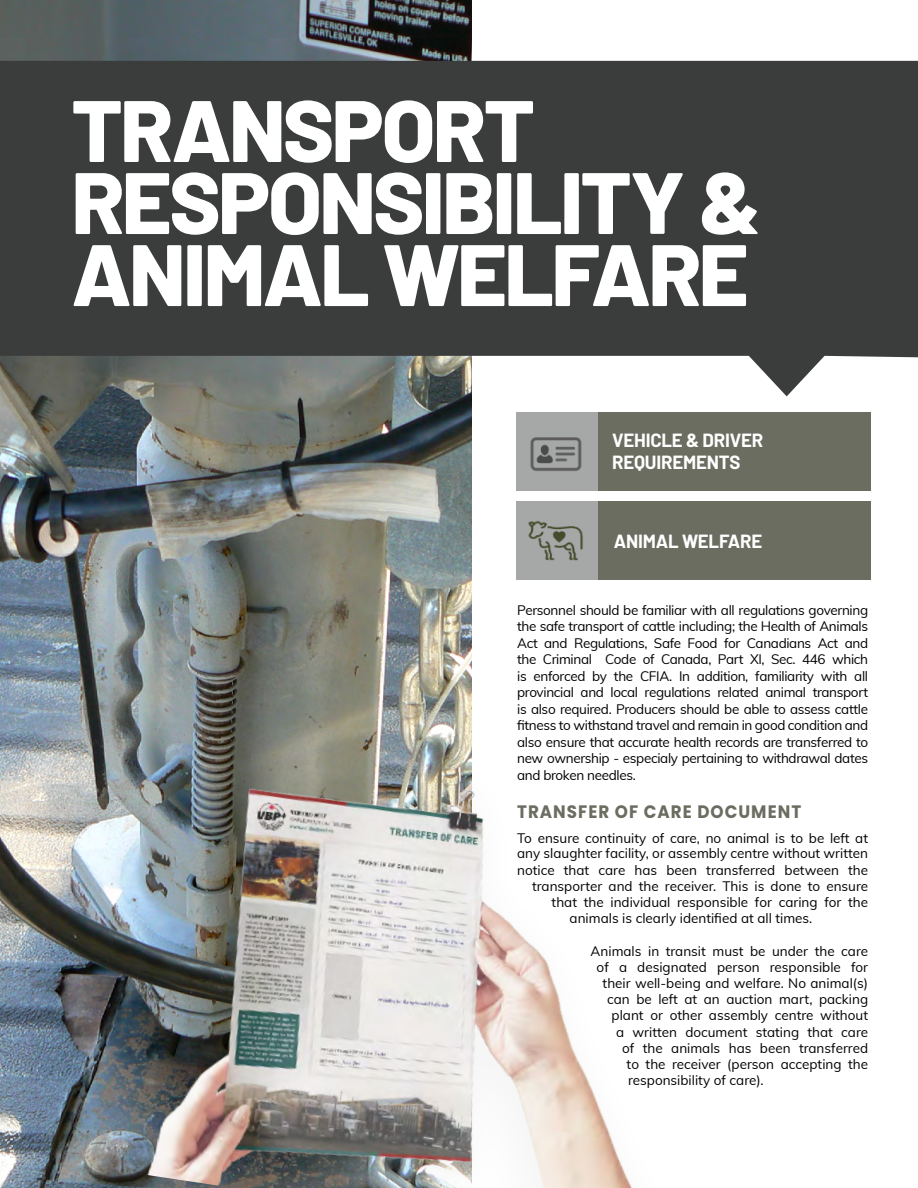
<style>
.page{position:relative;width:918px;height:1188px;background:#fff}
.page>*{position:absolute;margin:0;border:0;box-sizing:border-box;transform-origin:0 0}
.t1{font:800 87px/72px "Barlow";letter-spacing:-.03em;color:#fff}
.t2{font:700 18.6px/22.4px "Barlow";letter-spacing:-.01em;color:#fff}
.t3{font:700 18px "Poppins";letter-spacing:.06em;color:#6c6d61;scale:.93 1}
.t4{font:13.5px/16.5px "Muli";color:#000;text-align:justify}
</style>
<div class="page">
<img style="left:0;top:0;width:472px;height:1188px">
<svg style="left:0;top:61px;width:918px;height:335px;background:#484a4a"></svg>
<div style="left:597px;top:412px;width:274px;height:79px;background:#6c6d61"></div>
<div style="left:516px;top:412px;width:81px;height:79px;background:#a5a8a6"></div>
<div style="left:597px;top:502px;width:274px;height:78px;background:#6c6d61"></div>
<div style="left:516px;top:502px;width:81px;height:78px;background:#a5a8a6"></div>
<img style="left:530px;top:437px;width:52px;height:34px">
<img style="left:528px;top:521px;width:55px;height:40px">
<img style="left:10px;top:712px;width:623px;height:476px">
<h1 class="t1" style="left:71px;top:95px;width:692px">TRANSPORT<br>RESPONSIBILITY &amp;<br>ANIMAL WELFARE</h1>
<h2 class="t2" style="left:612px;top:429px;width:153px">VEHICLE &amp; DRIVER<br>REQUIREMENTS</h2>
<h2 class="t2" style="left:614px;top:530px;width:150px">ANIMAL WELFARE</h2>
<p class="t4" style="left:517px;top:601px;width:353px">Personnel should be familiar with all regulations governing the safe transport of cattle including; the Health of Animals Act and Regulations, Safe Food for Canadians Act and the Criminal Code of Canada, Part XI, Sec. 446 which is enforced by the CFIA. In addition, familiarity with all provincial and local regulations related animal transport is also required. Producers should be able to assess cattle fitness to withstand travel and remain in good condition and also ensure that accurate health records are transferred to new ownership - especialy pertaining to withdrawal dates and broken needles.</p>
<h3 class="t3" style="left:517px;top:801px;width:307px">TRANSFER OF CARE DOCUMENT</h3>
<p class="t4" style="left:517px;top:830px;width:352px">To ensure continuity of care, no animal is to be left at</p>
<p class="t4" style="left:517px;top:845px;width:353px">any slaughter facility, or assembly centre without written</p>
<p class="t4" style="left:517px;top:861px;width:353px">notice that care has been transferred between the</p>
<p class="t4" style="left:532px;top:877px;width:338px">transporter and the receiver. This is done to ensure</p>
<p class="t4" style="left:552px;top:893px;width:318px">that the individual responsible for caring for the</p>
<p class="t4" style="left:570px;top:909px;width:244px">animals is clearly identified at all times.</p>
<p class="t4" style="left:591px;top:942px;width:279px">Animals in transit must be under the care</p>
<p class="t4" style="left:597px;top:958px;width:273px">of a designated person responsible for</p>
<p class="t4" style="left:603px;top:974px;width:267px">their well-being and welfare. No animal(s)</p>
<p class="t4" style="left:607px;top:990px;width:263px">can be left at an auction mart, packing</p>
<p class="t4" style="left:612px;top:1007px;width:258px">plant or other assembly centre without</p>
<p class="t4" style="left:616px;top:1023px;width:254px">a written document stating that care</p>
<p class="t4" style="left:622px;top:1039px;width:248px">of the animals has been transferred</p>
<p class="t4" style="left:627px;top:1055px;width:243px">to the receiver (person accepting the</p>
<p class="t4" style="left:628px;top:1071px;width:137px">responsibility of care).</p>
</div>
